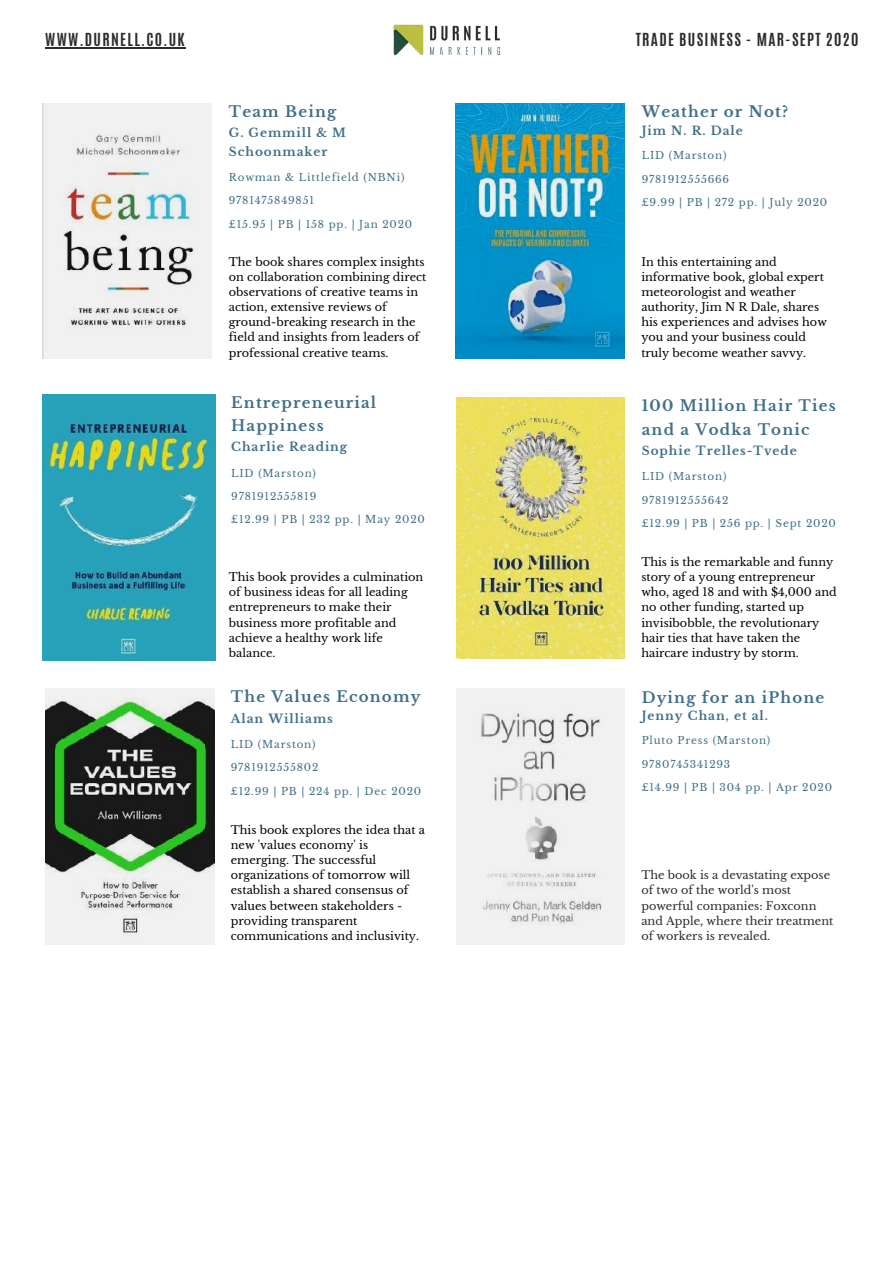
<style>
.page{position:relative;width:894px;height:1264px;background:#fff}
.page>*{position:absolute;margin:0;border:0;box-sizing:border-box;transform-origin:0 0}
.t1{font:700 15px/23.4px "Libre Baskerville";letter-spacing:.08em;color:#406f89}
.t2{font:700 15px "Antonio";letter-spacing:.085em;color:#2c2b2e}
.t3{font:700 12px/18.5px "Libre Baskerville";letter-spacing:.08em;color:#406f89}
.t4{font:11.25px/15.1px "Libre Baskerville";color:#000}
.t5{font:11.25px/15.1px "Libre Baskerville";color:#2c2b2e}
.t6{font:10.35px "Libre Baskerville";letter-spacing:.08em;color:#406f89}
</style>
<div class="page">
<img style="left:393px;top:24px;width:108px;height:32px">
<img style="left:43px;top:394px;width:172px;height:266px">
<img style="left:456px;top:397px;width:168px;height:262px">
<img style="left:43px;top:103px;width:169px;height:256px">
<img style="left:455px;top:103px;width:169px;height:256px">
<img style="left:45px;top:688px;width:169px;height:256px">
<img style="left:456px;top:688px;width:168px;height:256px">
<hr style="left:45px;top:47px;width:141px;height:1px;background:#2c2b2e">
<h1 class="t2" style="left:45px;top:29px;width:141px">WWW.DURNELL.CO.UK</h1>
<h1 class="t2" style="left:635px;top:29px;width:224px">TRADE BUSINESS - MAR-SEPT 2020</h1>
<h1 class="t1" style="left:229px;top:100px;width:109px">Team Being</h1>
<p class="t3" style="left:229px;top:124px;width:119px">G. Gemmill &amp; M<br>Schoonmaker</p>
<p class="t6" style="left:229px;top:171px;width:177px">Rowman &amp; Littlefield (NBNi)</p>
<p class="t6" style="left:229px;top:194px;width:87px">9781475849851</p>
<p class="t6" style="left:229px;top:218px;width:185px">£15.95 | PB | 158 pp. | Jan 2020</p>
<p class="t4" style="left:229px;top:254px;width:199px">The book shares complex insights on collaboration combining direct observations of creative teams in action, extensive reviews of ground-breaking research in the field and insights from leaders of professional creative teams.</p>
<p class="t4" style="left:641px;top:254px;width:187px">In this entertaining and informative book, global expert meteorologist and weather authority, Jim N R Dale, shares his experiences and advises how you and your business could truly become weather savvy.</p>
<h1 class="t1" style="left:641px;top:100px;width:148px">Weather or Not?</h1>
<p class="t3" style="left:641px;top:121px;width:103px">Jim N. R. Dale</p>
<p class="t6" style="left:641px;top:149px;width:86px">LID (Marston)</p>
<p class="t6" style="left:641px;top:172px;width:89px">9781912555666</p>
<p class="t6" style="left:641px;top:196px;width:187px">£9.99 | PB | 272 pp. | July 2020</p>
<h1 class="t1" style="left:231px;top:391px;width:146px">Entrepreneurial<br>Happiness</h1>
<p class="t3" style="left:231px;top:438px;width:117px">Charlie Reading</p>
<p class="t6" style="left:231px;top:467px;width:86px">LID (Marston)</p>
<p class="t6" style="left:231px;top:490px;width:87px">9781912555819</p>
<p class="t6" style="left:231px;top:513px;width:195px">£12.99 | PB | 232 pp. | May 2020</p>
<p class="t4" style="left:229px;top:569px;width:196px">This book provides a culmination of business ideas for all leading entrepreneurs to make their business more profitable and achieve a healthy work life balance.</p>
<h1 class="t1" style="left:231px;top:685px;width:191px">The Values Economy</h1>
<p class="t3" style="left:231px;top:709px;width:103px">Alan Williams</p>
<p class="t6" style="left:231px;top:737px;width:86px">LID (Marston)</p>
<p class="t6" style="left:231px;top:761px;width:89px">9781912555802</p>
<p class="t6" style="left:231px;top:784px;width:192px">£12.99 | PB | 224 pp. | Dec 2020</p>
<p class="t4" style="left:231px;top:822px;width:196px">This book explores the idea that a new 'values economy' is emerging. The successful organizations of tomorrow will establish a shared consensus of values between stakeholders - providing transparent communications and inclusivity.</p>
<h1 class="t1" style="left:641px;top:394px;width:195px">100 Million Hair Ties and a Vodka Tonic</h1>
<p class="t3" style="left:641px;top:441px;width:156px">Sophie Trelles-Tvede</p>
<p class="t6" style="left:641px;top:470px;width:86px">LID (Marston)</p>
<p class="t6" style="left:641px;top:493px;width:88px">9781912555642</p>
<p class="t6" style="left:641px;top:517px;width:196px">£12.99 | PB | 256 pp. | Sept 2020</p>
<p class="t4" style="left:641px;top:554px;width:197px">This is the remarkable and funny story of a young entrepreneur who, aged 18 and with $4,000 and no other funding, started up invisibobble, the revolutionary hair ties that have taken the haircare industry by storm.</p>
<h1 class="t1" style="left:641px;top:685px;width:184px">Dying for an iPhone</h1>
<p class="t3" style="left:641px;top:706px;width:128px">Jenny Chan, et al.</p>
<p class="t6" style="left:641px;top:734px;width:130px">Pluto Press (Marston)</p>
<p class="t6" style="left:641px;top:757px;width:90px">9780745341293</p>
<p class="t6" style="left:641px;top:781px;width:192px">£14.99 | PB | 304 pp. | Apr 2020</p>
<p class="t5" style="left:641px;top:867px;width:193px">The book is a devastating expose of two of the world's most powerful companies: Foxconn and Apple, where their treatment of workers is revealed.</p>
</div>
